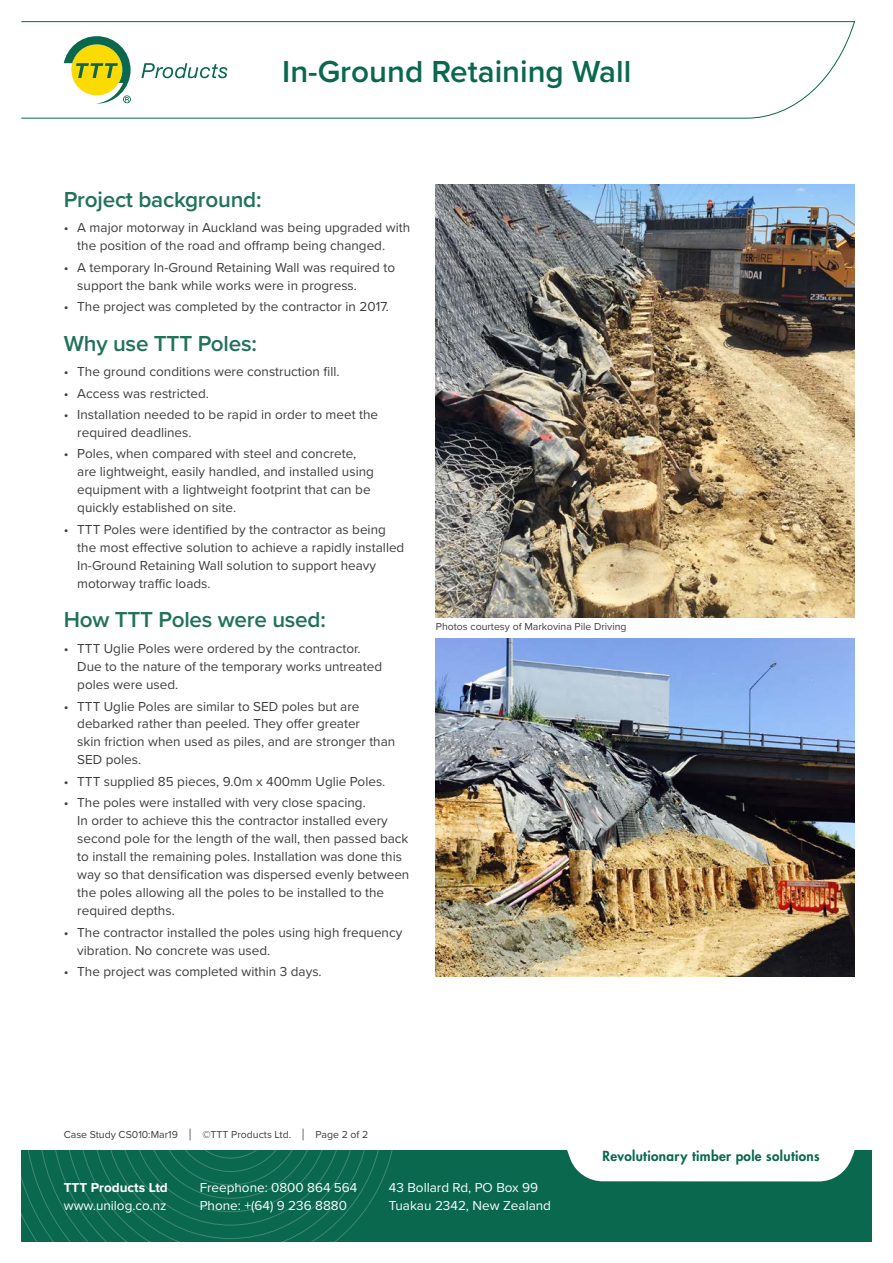
<style>
.page{position:relative;width:893px;height:1263px;background:#fff}
.page>*{position:absolute;margin:0;border:0;box-sizing:border-box;transform-origin:0 0}
.t1{font:600 31.5px "Proxima Nova";color:#0a684f}
.t2{font:600 22.5px "Proxima Nova";letter-spacing:-.01em;color:#21725b}
.t3{font:13.5px/18px "Proxima Nova";color:#3e3e3f}
.t4{font:13.5px/18px "Proxima Nova";color:#fff}
.t5{font:800 13.5px "Futura";letter-spacing:.025em;color:#0a684f}
.t6{font:700 13.5px "Proxima Nova";color:#fff}
.t7{font:10.5px "Proxima Nova";color:#3e3e3f}
.s1{font-weight:300;font-size:16.5px}
.s2{font-weight:600}
</style>
<div class="page">
<div style="left:21px;top:1150px;width:851px;height:92px;background:#0a684f"></div>
<svg style="left:21px;top:1150px;width:372px;height:92px"></svg>
<div style="left:567px;top:1150px;width:288px;height:31px;background:#fff"></div>
<img style="left:436px;top:184px;width:419px;height:433px">
<img style="left:436px;top:638px;width:419px;height:338px">
<svg style="left:21px;top:21px;width:834px;height:98px"></svg>
<div style="left:64px;top:36px;width:163px;height:68px;background:#fff"></div>
<svg style="left:64px;top:36px;width:67px;height:68px"></svg>
<svg style="left:141px;top:63px;width:86px;height:15px"></svg>
<h1 class="t1" style="left:282px;top:48px;width:350px">In-Ground Retaining Wall</h1>
<h2 class="t2" style="left:64px;top:182px;width:199px">Project background:</h2>
<p class="t3" style="left:77px;top:218px;width:334px;text-indent:-14px">• A major motorway in Auckland was being upgraded with the position of the road and offramp being changed.</p>
<p class="t3" style="left:77px;top:258px;width:319px;text-indent:-14px">• A temporary In-Ground Retaining Wall was required to support the bank while works were in progress.</p>
<p class="t3" style="left:64px;top:297px;width:327px">• The project was completed by the contractor in 2017.</p>
<h2 class="t2" style="left:64px;top:326px;width:195px">Why use TTT Poles:</h2>
<p class="t3" style="left:64px;top:362px;width:277px">• The ground conditions were construction fill.</p>
<p class="t3" style="left:64px;top:384px;width:147px">• Access was restricted.</p>
<p class="t3" style="left:77px;top:405px;width:302px;text-indent:-14px">• Installation needed to be rapid in order to meet the required deadlines.</p>
<p class="t3" style="left:77px;top:444px;width:298px;text-indent:-14px">• Poles, when compared with steel and concrete, are lightweight, easily handled, and installed using equipment with a lightweight footprint that can be quickly established on site.</p>
<p class="t3" style="left:77px;top:520px;width:329px;text-indent:-14px">• TTT Poles were identified by the contractor as being the most effective solution to achieve a rapidly installed In-Ground Retaining Wall solution to support heavy motorway traffic loads.</p>
<h2 class="t2" style="left:64px;top:603px;width:264px">How TTT Poles were used:</h2>
<p class="t3" style="left:77px;top:639px;width:306px;text-indent:-14px">• TTT Uglie Poles were ordered by the contractor.<br>Due to the nature of the temporary works untreated poles were used.</p>
<p class="t3" style="left:77px;top:696px;width:320px;text-indent:-14px">• TTT Uglie Poles are similar to SED poles but are debarked rather than peeled. They offer greater<br>skin friction when used as piles, and are stronger than SED poles.</p>
<p class="t3" style="left:64px;top:772px;width:323px">• TTT supplied 85 pieces, 9.0m x 400mm Uglie Poles.</p>
<p class="t3" style="left:77px;top:793px;width:334px;text-indent:-14px">• The poles were installed with very close spacing.<br>In order to achieve this the contractor installed every second pole for the length of the wall, then passed back to install the remaining poles. Installation was done this way so that densification was dispersed evenly between the poles allowing all the poles to be installed to the required depths.</p>
<p class="t3" style="left:77px;top:922px;width:327px;text-indent:-14px">• The contractor installed the poles using high frequency vibration. No concrete was used.</p>
<p class="t3" style="left:64px;top:962px;width:259px">• The project was completed within 3 days.</p>
<p class="t7" style="left:436px;top:618px;width:192px">Photos courtesy of Markovina Pile Driving</p>
<p class="t7" style="left:64px;top:1126px;width:306px">Case Study CS010:Mar19 <span class="s1">|</span> <span class="s2">©</span>TTT Products Ltd. <span class="s1">|</span> Page 2 of 2</p>
<p class="t5" style="left:602px;top:1146px;width:219px">Revolutionary timber pole solutions</p>
<p class="t6" style="left:64px;top:1177px;width:106px">TTT Products Ltd</p>
<p class="t4" style="left:64px;top:1196px;width:104px">www.unilog.co.nz</p>
<p class="t4" style="left:200px;top:1178px;width:159px">Freephone: 0800 864 564<br>Phone: +(64) 9 236 8880</p>
<p class="t4" style="left:389px;top:1178px;width:164px">43 Bollard Rd, PO Box 99<br>Tuakau 2342, New Zealand</p>
</div>
